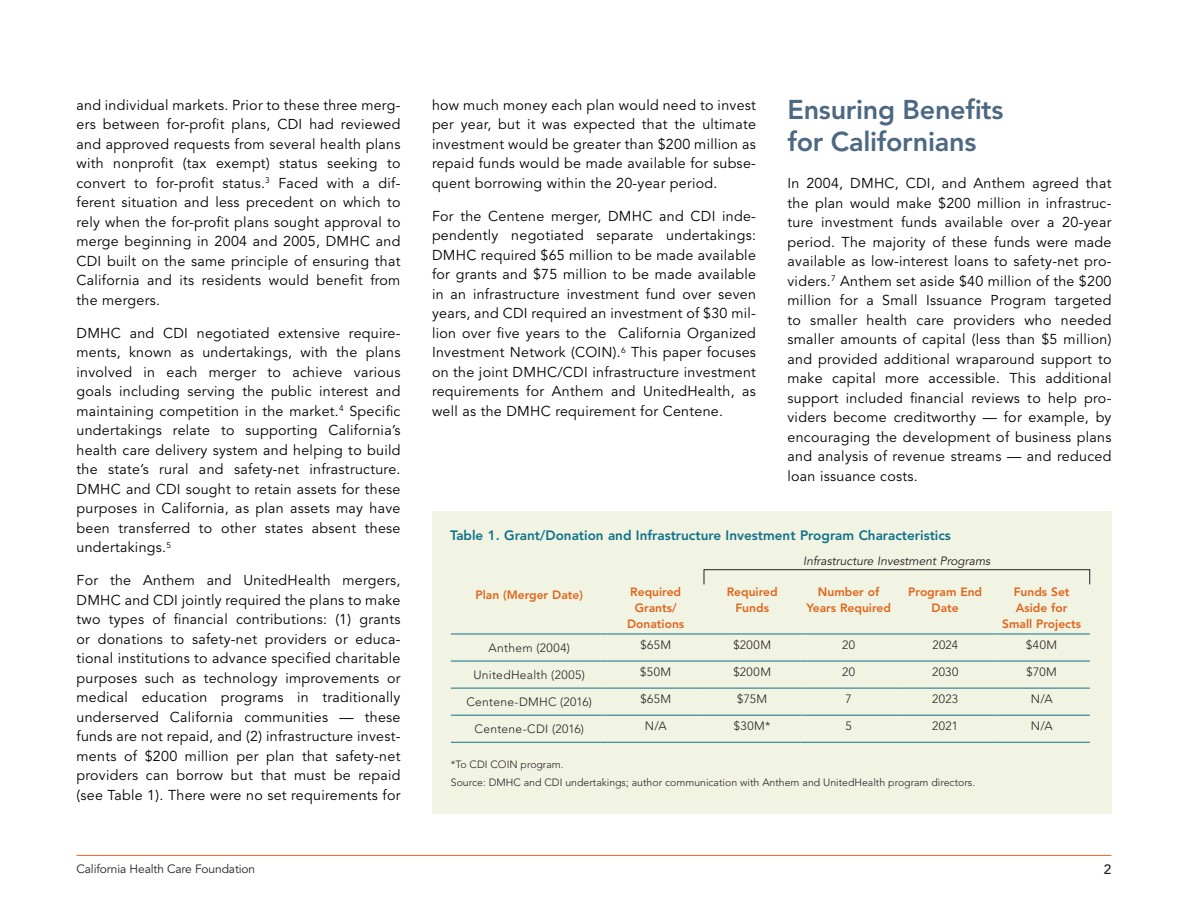
<style>
.page{position:relative;width:1188px;height:918px;background:#fff}
.page>*{position:absolute;margin:0;border:0;box-sizing:border-box;transform-origin:0 0}
.head_level_1{font:800 27px/31.5px "Avenir LT Std";letter-spacing:-.01em;color:#4d6881}
.body_text{font:14.25px/19.5px "Avenir LT Std";letter-spacing:.02em;color:#000;text-align:justify}
.table_head{font:800 13.5px "Avenir LT Std";color:#0f7188}
.t1{font:500 13.5px "Avenir LT Std";color:#231f20}
.table_text{font:300 12px "Avenir LT Std";letter-spacing:.03em;color:#231f20}
.Table_Cell_Head{font:800 12px/15.8px "Avenir LT Std";color:#df651c;text-align:center}
.Table_Cell_Head-2{font:italic 12px "Avenir LT Std";color:#231f20}
.t2{font:12px "Avenir LT Std";letter-spacing:-.01em;color:#231f20}
.table_source{font:300 10.5px "Avenir LT Std";color:#231f20}
.s1{font-family:"Avenir LT Std Book SC900"}
</style>
<div class="page">
<hr style="left:76px;top:855px;width:1036px;height:1px;background:#df651c">
<div style="left:432px;top:511px;width:680px;height:303px;background:#f1f3e3"></div>
<hr style="left:451px;top:634px;width:157px;height:1px;background:#0f7188">
<hr style="left:451px;top:661px;width:157px;height:1px;background:#0f7188">
<hr style="left:451px;top:688px;width:157px;height:1px;background:#0f7188">
<hr style="left:451px;top:715px;width:157px;height:1px;background:#0f7188">
<hr style="left:451px;top:742px;width:157px;height:1px;background:#0f7188">
<hr style="left:608px;top:634px;width:96px;height:1px;background:#0f7188">
<hr style="left:704px;top:634px;width:96px;height:1px;background:#0f7188">
<hr style="left:800px;top:634px;width:97px;height:1px;background:#0f7188">
<hr style="left:897px;top:634px;width:96px;height:1px;background:#0f7188">
<hr style="left:993px;top:634px;width:97px;height:1px;background:#0f7188">
<hr style="left:608px;top:661px;width:96px;height:1px;background:#0f7188">
<hr style="left:704px;top:661px;width:96px;height:1px;background:#0f7188">
<hr style="left:800px;top:661px;width:97px;height:1px;background:#0f7188">
<hr style="left:897px;top:661px;width:96px;height:1px;background:#0f7188">
<hr style="left:993px;top:661px;width:97px;height:1px;background:#0f7188">
<hr style="left:608px;top:688px;width:96px;height:1px;background:#0f7188">
<hr style="left:704px;top:688px;width:96px;height:1px;background:#0f7188">
<hr style="left:800px;top:688px;width:97px;height:1px;background:#0f7188">
<hr style="left:897px;top:688px;width:96px;height:1px;background:#0f7188">
<hr style="left:993px;top:688px;width:97px;height:1px;background:#0f7188">
<hr style="left:608px;top:715px;width:96px;height:1px;background:#0f7188">
<hr style="left:704px;top:715px;width:96px;height:1px;background:#0f7188">
<hr style="left:800px;top:715px;width:97px;height:1px;background:#0f7188">
<hr style="left:897px;top:715px;width:96px;height:1px;background:#0f7188">
<hr style="left:993px;top:715px;width:97px;height:1px;background:#0f7188">
<hr style="left:608px;top:742px;width:96px;height:1px;background:#0f7188">
<hr style="left:704px;top:742px;width:96px;height:1px;background:#0f7188">
<hr style="left:800px;top:742px;width:97px;height:1px;background:#0f7188">
<hr style="left:897px;top:742px;width:96px;height:1px;background:#0f7188">
<hr style="left:993px;top:742px;width:97px;height:1px;background:#0f7188">
<p class="body_text" style="left:76px;top:96px;width:326px">and individual markets. Prior to these three merg&shy;ers between for-profit plans, CDI had reviewed and approved requests from several health plans with nonprofit (tax exempt) status seeking to convert to for-profit status.<sup>3</sup> Faced with a dif&shy;ferent situation and less precedent on which to rely when the for-profit plans sought approval to merge beginning in 2004 and 2005, DMHC and CDI built on the same principle of ensuring that California and its residents would benefit from the mergers.</p>
<p class="body_text" style="left:76px;top:324px;width:326px">DMHC and CDI negotiated extensive require&shy;ments, known as undertakings, with the plans involved in each merger to achieve various goals including serving the public interest and maintaining competition in the market.<sup>4</sup> Specific undertakings relate to supporting California’s health care delivery system and helping to build the state’s rural and safety-net infrastructure.<br>DMHC and CDI sought to retain assets for these purposes in California, as plan assets may have been transferred to other states absent these undertakings.<sup>5</sup></p>
<p class="body_text" style="left:76px;top:571px;width:326px">For the Anthem and UnitedHealth mergers, DMHC and CDI jointly required the plans to make two types of financial contributions: (1) grants or donations to safety-net providers or educa&shy;tional institutions to advance specified charitable purposes such as technology improvements or medical education programs in traditionally underserved California communities — these funds are not repaid, and (2) infrastructure invest&shy;ments of $200 million per plan that safety-net providers can borrow but that must be repaid (see Table 1). There were no set requirements for</p>
<p class="body_text" style="left:432px;top:96px;width:326px">how much money each plan would need to invest per year, but it was expected that the ultimate investment would be greater than $200 million as repaid funds would be made available for subse&shy;quent borrowing within the 20-year period.</p>
<p class="body_text" style="left:432px;top:207px;width:326px">For the Centene merger, DMHC and CDI inde&shy;pendently negotiated separate undertakings:<br>DMHC required $65 million to be made available for grants and $75 million to be made available in an infrastructure investment fund over seven years, and CDI required an investment of $30 mil&shy;lion over five years to the California Organized Investment Network (COIN).<sup>6</sup> This paper focuses on the joint DMHC/CDI infrastructure investment requirements for Anthem and UnitedHealth, as well as the DMHC requirement for Centene.</p>
<p class="head_level_1" style="left:788px;top:94px;width:217px">Ensuring Benefits for Californians</p>
<p class="body_text" style="left:788px;top:174px;width:326px"><span class="s1">I</span>n 2004, DMHC, CDI, and Anthem agreed that the plan would make $200 million in infrastruc&shy;ture investment funds available over a 20-year period. The majority of these funds were made available as low-interest loans to safety-net pro&shy;viders.<sup>7</sup> Anthem set aside $40 million of the $200 million for a Small Issuance Program targeted to smaller health care providers who needed smaller amounts of capital (less than $5 million) and provided additional wraparound support to make capital more accessible. This additional support included financial reviews to help pro&shy;viders become creditworthy — for example, by encouraging the development of business plans and analysis of revenue streams — and reduced loan issuance costs.</p>
<p class="table_head" style="left:450px;top:527px;width:502px">Table 1. Grant/Donation and Infrastructure Investment Program Characteristics</p>
<p class="Table_Cell_Head-2" style="left:803px;top:554px;width:189px">Infrastructure Investment Programs</p>
<p class="Table_Cell_Head" style="left:476px;top:587px;width:109px">Plan (Merger Date)</p>
<p class="Table_Cell_Head" style="left:627px;top:584px;width:59px">Required<br>Grants/<br>Donations</p>
<p class="Table_Cell_Head" style="left:727px;top:584px;width:52px">Required<br>Funds</p>
<p class="Table_Cell_Head" style="left:806px;top:584px;width:86px">Number of<br>Years Required</p>
<p class="Table_Cell_Head" style="left:908px;top:584px;width:75px">Program End<br>Date</p>
<p class="Table_Cell_Head" style="left:1002px;top:584px;width:80px">Funds Set<br>Aside for<br>Small Projects</p>
<p class="table_text" style="left:489px;top:641px;width:83px">Anthem (2004)</p>
<p class="table_text" style="left:640px;top:638px;width:32px">$65M</p>
<p class="table_text" style="left:733px;top:638px;width:39px">$200M</p>
<p class="table_text" style="left:842px;top:638px;width:14px">20</p>
<p class="table_text" style="left:932px;top:638px;width:27px">2024</p>
<p class="table_text" style="left:1026px;top:638px;width:33px">$40M</p>
<p class="table_text" style="left:473px;top:668px;width:113px">UnitedHealth (2005)</p>
<p class="table_text" style="left:640px;top:665px;width:32px">$50M</p>
<p class="table_text" style="left:733px;top:665px;width:39px">$200M</p>
<p class="table_text" style="left:842px;top:665px;width:14px">20</p>
<p class="table_text" style="left:932px;top:665px;width:28px">2030</p>
<p class="table_text" style="left:1027px;top:665px;width:32px">$70M</p>
<p class="table_text" style="left:466px;top:695px;width:127px">Centene-DMHC (2016)</p>
<p class="table_text" style="left:640px;top:692px;width:32px">$65M</p>
<p class="table_text" style="left:737px;top:692px;width:31px">$75M</p>
<p class="table_text" style="left:846px;top:692px;width:8px">7</p>
<p class="table_text" style="left:932px;top:692px;width:27px">2023</p>
<p class="table_text" style="left:1031px;top:692px;width:23px">N/A</p>
<p class="table_text" style="left:475px;top:722px;width:111px">Centene-CDI (2016)</p>
<p class="table_text" style="left:645px;top:719px;width:23px">N/A</p>
<p class="table_text" style="left:734px;top:719px;width:38px">$30M*</p>
<p class="table_text" style="left:846px;top:719px;width:8px">5</p>
<p class="table_text" style="left:932px;top:719px;width:27px">2021</p>
<p class="table_text" style="left:1031px;top:719px;width:23px">N/A</p>
<p class="table_source" style="left:451px;top:758px;width:114px">*To CDI COIN program.</p>
<p class="table_source" style="left:451px;top:776px;width:526px">Source: DMHC and CDI undertakings; author communication with Anthem and UnitedHealth program directors.</p>
<p class="t2" style="left:76px;top:862px;width:180px">California Health Care Foundation</p>
<p class="t1" style="left:1104px;top:862px;width:9px">2</p>
</div>
